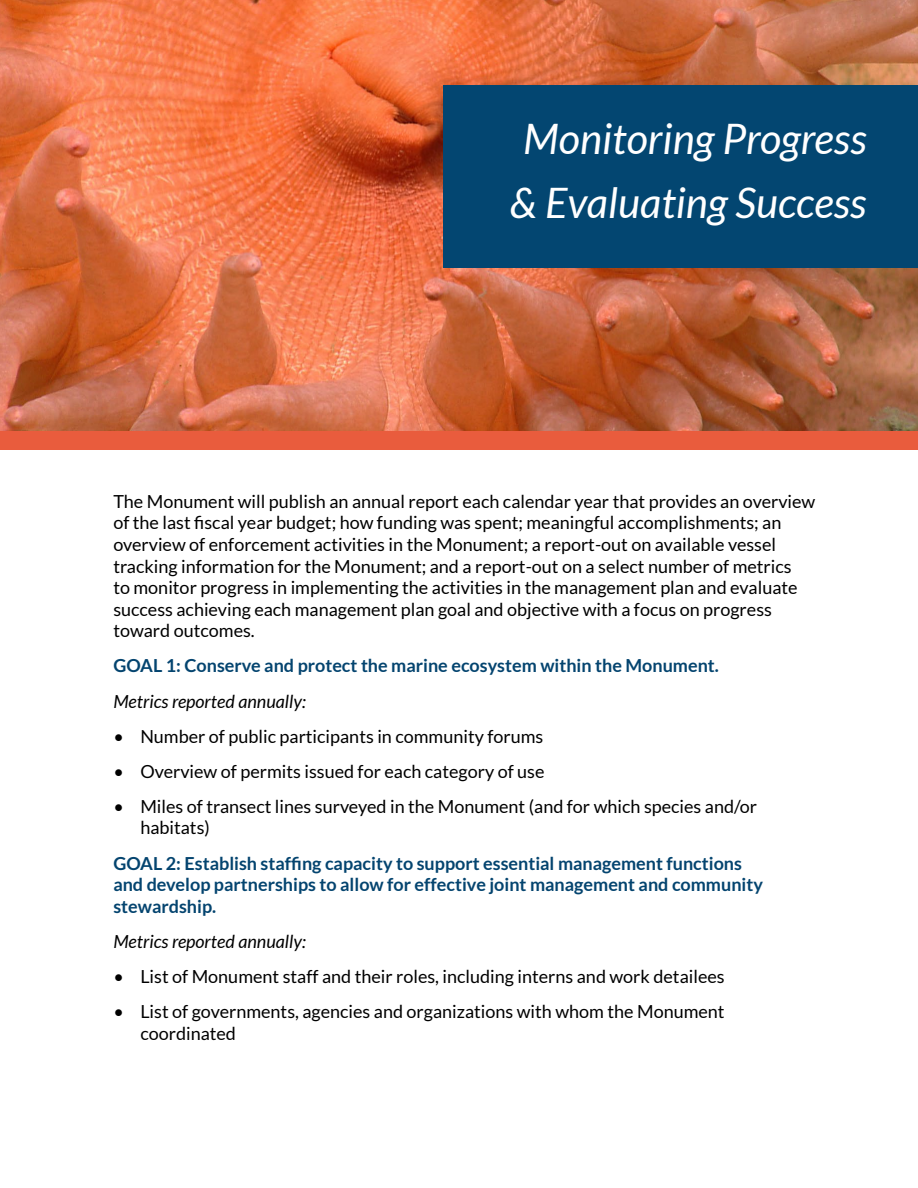
<style>
.page{position:relative;width:918px;height:1188px;background:#fff}
.page>*{position:absolute;margin:0;border:0;box-sizing:border-box;transform-origin:0 0}
.t1{font:italic 42px/63.9px "Lato";color:#fff;text-align:center}
.t2{font:18px/21.6px "Lato";color:#000}
.t3{font:700 18px/21.6px "Lato";color:#04446f}
.t4{font:italic 18px "Lato";color:#000}
</style>
<div class="page">
<img style="left:0;top:0;width:918px;height:431px">
<div style="left:0;top:431px;width:918px;height:19px;background:#e95c3d"></div>
<div style="left:443px;top:85px;width:475px;height:183px;background:#034671"></div>
<h1 class="t1" style="left:510px;top:108px;width:358px">Monitoring Progress &amp; Evaluating Success</h1>
<p class="t2" style="left:113px;top:490px;width:704px">The Monument will publish an annual report each calendar year that provides an overview of the last fiscal year budget; how funding was spent; meaningful accomplishments; an overview of enforcement activities in the Monument; a report-out on available vessel tracking information for the Monument; and a report-out on a select number of metrics<br>to monitor progress in implementing the activities in the management plan and evaluate success achieving each management plan goal and objective with a focus on progress toward outcomes.</p>
<p class="t3" style="left:113px;top:655px;width:607px">GOAL 1: Conserve and protect the marine ecosystem within the Monument.</p>
<p class="t4" style="left:113px;top:691px;width:194px">Metrics reported annually:</p>
<p class="t2" style="left:113px;top:725px;width:432px">• Number of public participants in community forums</p>
<p class="t2" style="left:113px;top:760px;width:433px">• Overview of permits issued for each category of use</p>
<p class="t2" style="left:140px;top:795px;width:618px;text-indent:-27px">• Miles of transect lines surveyed in the Monument (and for which species and/or habitats)</p>
<p class="t3" style="left:113px;top:852px;width:651px">GOAL 2: Establish staffing capacity to support essential management functions and develop partnerships to allow for effective joint management and community stewardship.</p>
<p class="t4" style="left:113px;top:931px;width:194px">Metrics reported annually:</p>
<p class="t2" style="left:113px;top:965px;width:613px">• List of Monument staff and their roles, including interns and work detailees</p>
<p class="t2" style="left:140px;top:1001px;width:586px;text-indent:-27px">• List of governments, agencies and organizations with whom the Monument coordinated</p>
</div>
